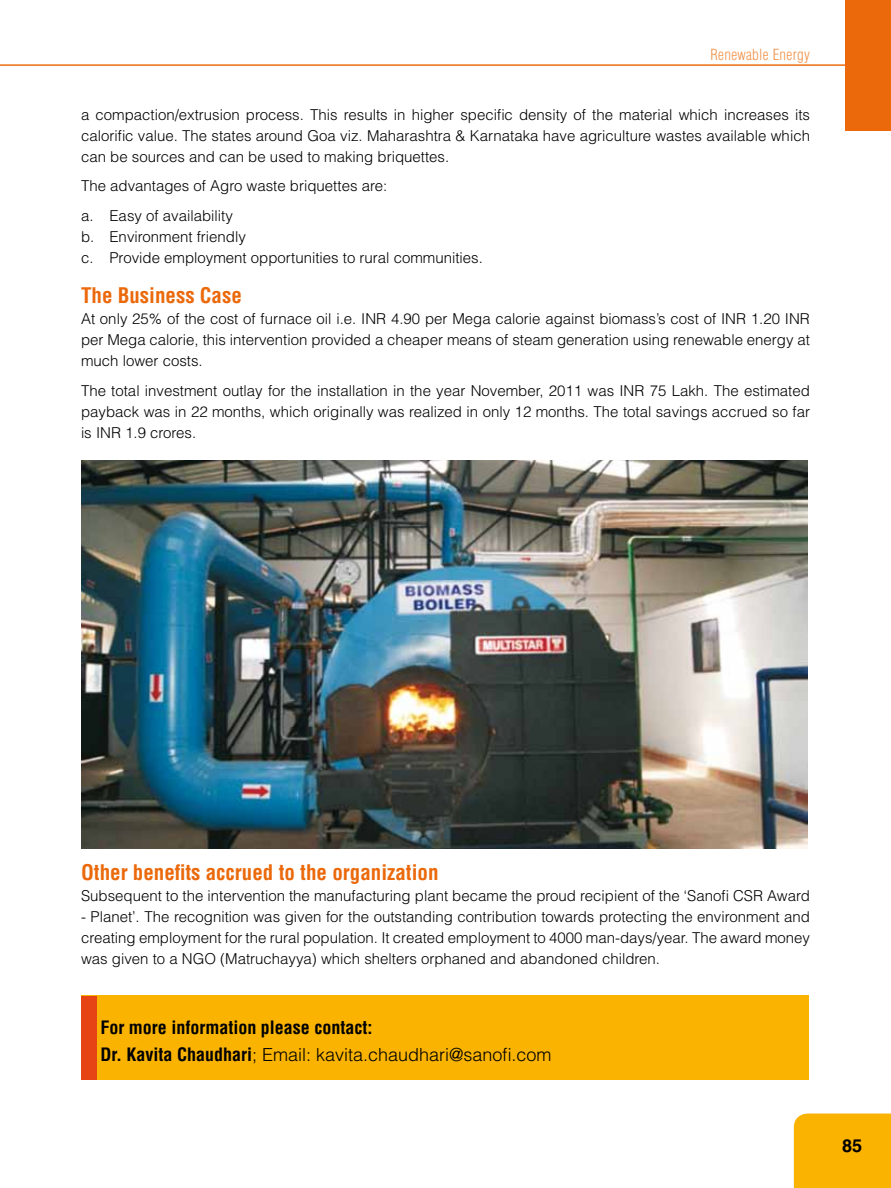
<style>
.page{position:relative;width:891px;height:1188px;background:#fff}
.page>*{position:absolute;margin:0;border:0;box-sizing:border-box;transform-origin:0 0}
.t1{font:700 condensed 21px "Helvetica";color:#eb690b}
.t2{font:700 condensed 18px/27px "Helvetica";color:#000}
.t3{font:700 18px "Helvetica";color:#000}
.t4{font:300 15px/21px "Helvetica";color:#000;text-align:justify}
.t5{font:300 condensed 15px "Helvetica";letter-spacing:.02em;color:#f19249}
.s1{font-weight:300;font-stretch:normal}
</style>
<div class="page">
<hr style="left:0;top:65px;width:849px;height:1px;background:#eb690b">
<div style="left:794px;top:1114px;width:97px;height:74px;background:#f9b300"></div>
<div style="left:846px;top:0;width:45px;height:131px;background:#eb690b"></div>
<img style="left:81px;top:461px;width:726px;height:387px">
<div style="left:82px;top:996px;width:727px;height:84px;background:#f9b300"></div>
<div style="left:82px;top:996px;width:15px;height:84px;background:#e64415"></div>
<p class="t5" style="left:711px;top:45px;width:101px">Renewable Energy</p>
<p class="t4" style="left:81px;top:104px;width:731px">a compaction/extrusion process. This results in higher specific density of the material which increases its calorific value. The states around Goa viz. Maharashtra &amp; Karnataka have agriculture wastes available which can be sources and can be used to making briquettes.</p>
<p class="t4" style="left:81px;top:171px;width:308px;line-height:29.5px">The advantages of Agro waste briquettes are: a. Easy of availability</p>
<p class="t4" style="left:81px;top:226px;width:403px">b. Environment friendly<br>c. Provide employment opportunities to rural communities.</p>
<h1 class="t1" style="left:81px;top:283px;width:162px">The Business Case</h1>
<p class="t4" style="left:81px;top:308px;width:731px">At only 25% of the cost of furnace oil i.e. INR 4.90 per Mega calorie against biomass’s cost of INR 1.20 INR per Mega calorie, this intervention provided a cheaper means of steam generation using renewable energy at much lower costs.</p>
<p class="t4" style="left:81px;top:380px;width:731px">The total investment outlay for the installation in the year November, 2011 was INR 75 Lakh. The estimated payback was in 22 months, which originally was realized in only 12 months. The total savings accrued so far is INR 1.9 crores.</p>
<h1 class="t1" style="left:81px;top:859px;width:359px">Other benefits accrued to the organization</h1>
<p class="t4" style="left:81px;top:885px;width:730px">Subsequent to the intervention the manufacturing plant became the proud recipient of the ‘Sanofi CSR Award</p>
<p class="t4" style="left:81px;top:906px;width:731px">- Planet’. The recognition was given for the outstanding contribution towards protecting the environment and creating employment for the rural population. It created employment to 4000 man-days/year. The award money was given to a NGO (Matruchayya) which shelters orphaned and abandoned children.</p>
<p class="t2" style="left:100px;top:1014px;width:453px">For more information please contact:<br>Dr. Kavita Chaudhari<span class="s1">; Email: kavita.chaudhari@sanofi.com</span></p>
<p class="t3" style="left:842px;top:1135px;width:22px">85</p>
</div>
